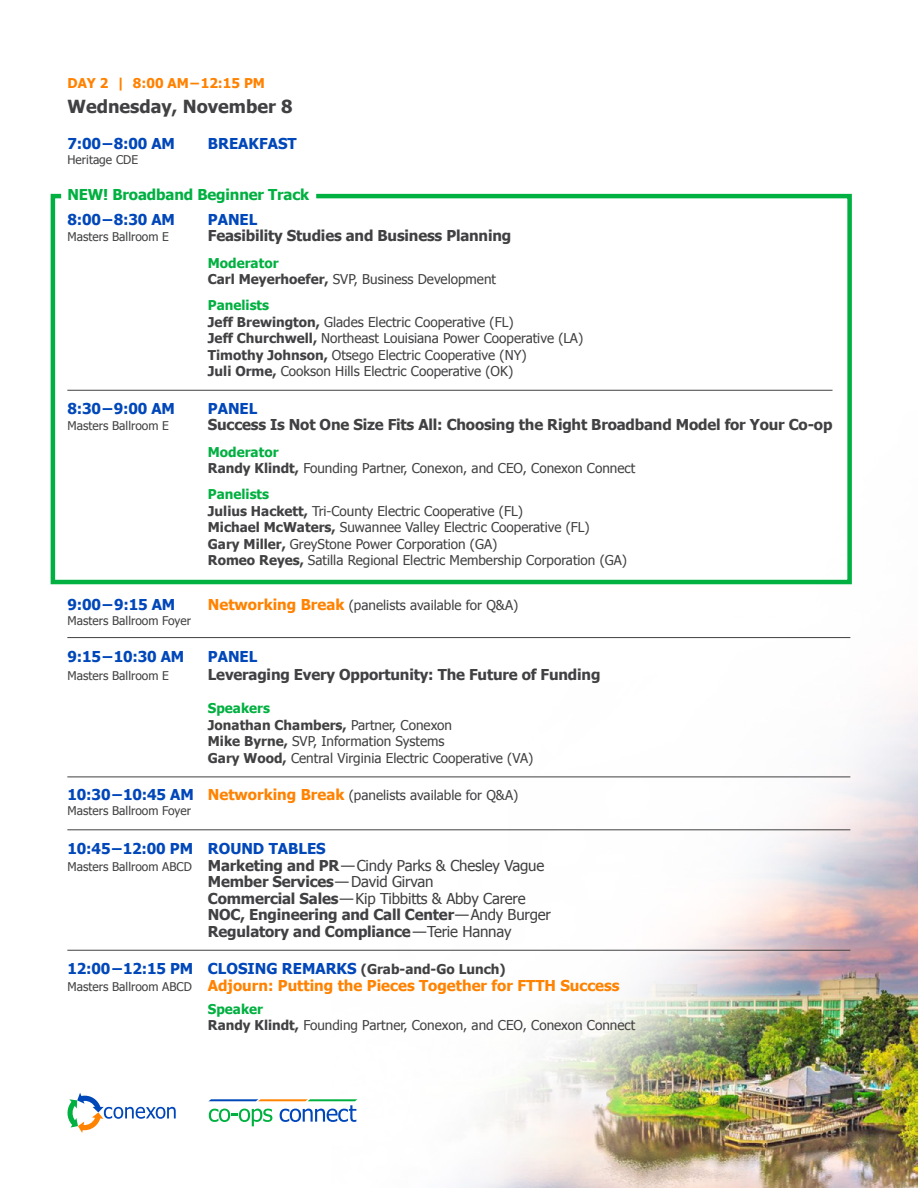
<style>
.page{position:relative;width:918px;height:1188px;background:#fff}
.page>*{position:absolute;margin:0;border:0;box-sizing:border-box;transform-origin:0 0}
.t1{font:700 18px "Tahoma";color:#414042}
.t2{font:700 15px "Tahoma";letter-spacing:-.01em;color:#414042}
.t3{font:700 15px/16.5px "Tahoma";color:#ff8200}
.t4{font:700 15px "Tahoma";color:#0047ba}
.t5{font:15px "Tahoma";letter-spacing:-.01em;color:#414042}
.t6{font:700 15px "Tahoma";letter-spacing:-.01em;color:#00b040}
.t7{font:13.5px/16.5px "Tahoma";color:#414042}
.t8{font:700 13.5px "Tahoma";color:#ff8200}
.t9{font:12px "Tahoma";color:#414042}
.s1{font-weight:700;color:#00b040}
.s2{font-weight:700}
.s3{font-weight:700;font-size:15px;color:#ff8200}
.s4{font-weight:700;font-size:15px;color:#0047ba}
.s5{font-size:12px}
.s6{font-weight:400}
.s7{color:#0047ba}
.s8{font-size:13.5px;color:#414042}
.s9{font-weight:400;font-size:12px;color:#414042}
</style>
<div class="page">
<img style="left:67px;top:637px;width:851px;height:551px">
<svg style="left:208px;top:1099px;width:149px;height:27px"></svg>
<svg style="left:67px;top:1093px;width:109px;height:40px"></svg>
<hr style="left:67px;top:637px;width:783px;height:1px;background:#414042">
<hr style="left:67px;top:829px;width:783px;height:1px;background:#414042">
<hr style="left:67px;top:950px;width:783px;height:1px;background:#414042">
<hr style="left:67px;top:777px;width:783px;height:1px;background:#414042">
<svg style="left:50px;top:193px;width:802px;height:392px"></svg>
<p class="t8" style="left:68px;top:73px;width:199px">DAY 2 | 8:00 AM–12:15 PM</p>
<h1 class="t1" style="left:68px;top:94px;width:227px">Wednesday, November 8</h1>
<p class="t4" style="left:68px;top:133px;width:109px">7:00–8:00 AM</p>
<p class="t4" style="left:208px;top:133px;width:90px">BREAKFAST</p>
<p class="t9" style="left:68px;top:152px;width:72px">Heritage CDE</p>
<p class="t6" style="left:68px;top:184px;width:243px">NEW! Broadband Beginner Track</p>
<p class="t4" style="left:68px;top:209px;width:109px">8:00–8:30 AM</p>
<p class="t4" style="left:208px;top:209px;width:51px">PANEL</p>
<p class="t9" style="left:68px;top:229px;width:103px">Masters Ballroom E</p>
<p class="t2" style="left:208px;top:225px;width:305px">Feasibility Studies and Business Planning</p>
<p class="t7" style="left:208px;top:254px;width:290px"><span class="s1">Moderator<br></span><span class="s2">Carl Meyerhoefer,</span> SVP, Business Development</p>
<p class="t7" style="left:208px;top:297px;width:377px"><span class="s1">Panelists<br></span><span class="s2">Jeff Brewington,</span> Glades Electric Cooperative (FL)<br><span class="s2">Jeff Churchwell,</span> Northeast Louisiana Power Cooperative (LA)<br><span class="s2">Timothy Johnson,</span> Otsego Electric Cooperative (NY)<br><span class="s2">Juli Orme,</span> Cookson Hills Electric Cooperative (OK)</p>
<p class="t4" style="left:68px;top:398px;width:109px">8:30–9:00 AM</p>
<p class="t4" style="left:208px;top:398px;width:51px">PANEL</p>
<p class="t9" style="left:68px;top:418px;width:103px">Masters Ballroom E</p>
<p class="t2" style="left:208px;top:414px;width:626px">Success Is Not One Size Fits All: Choosing the Right Broadband Model for Your Co-op</p>
<p class="t7" style="left:208px;top:443px;width:429px"><span class="s1">Moderator<br></span><span class="s2">Randy Klindt,</span> Founding Partner, Conexon, and CEO, Conexon Connect</p>
<p class="t7" style="left:208px;top:486px;width:421px"><span class="s1">Panelists<br></span><span class="s2">Julius Hackett,</span> Tri-County Electric Cooperative (FL)<br><span class="s2">Michael McWaters,</span> Suwannee Valley Electric Cooperative (FL)<br><span class="s2">Gary Miller,</span> GreyStone Power Corporation (GA)<br><span class="s2">Romeo Reyes,</span> Satilla Regional Electric Membership Corporation (GA)</p>
<p class="t4" style="left:68px;top:594px;width:109px">9:00–9:15 AM</p>
<p class="t7" style="left:208px;top:596px;width:312px"><span class="s3">Networking Break</span> (panelists available for Q&amp;A)</p>
<p class="t9" style="left:68px;top:612px;width:125px">Masters Ballroom Foyer</p>
<p class="t4" style="left:68px;top:646px;width:118px">9:15–10:30 AM</p>
<p class="t4" style="left:208px;top:646px;width:51px">PANEL</p>
<p class="t9" style="left:68px;top:668px;width:103px">Masters Ballroom E</p>
<p class="t2" style="left:208px;top:664px;width:394px">Leveraging Every Opportunity: The Future of Funding</p>
<p class="t7" style="left:208px;top:699px;width:327px"><span class="s1">Speakers<br></span><span class="s2">Jonathan Chambers,</span> Partner, Conexon<br><span class="s2">Mike Byrne,</span> SVP, Information Systems<br><span class="s2">Gary Wood,</span> Central Virginia Electric Cooperative (VA)</p>
<p class="t7" style="left:68px;top:786px;width:452px"><span class="s4">10:30–10:45 AM</span> <span class="s3">Networking Break</span> (panelists available for Q&amp;A)</p>
<p class="t9" style="left:68px;top:803px;width:125px">Masters Ballroom Foyer</p>
<p class="t4" style="left:68px;top:838px;width:260px">10:45–12:00 PM ROUND TABLES</p>
<p class="t5" style="left:68px;top:855px;width:478px"><span class="s5">Masters Ballroom ABCD</span> <span class="s2">Marketing and PR</span>—Cindy Parks &amp; Chesley Vague</p>
<p class="t2" style="left:208px;top:871px;width:227px">Member Services<span class="s6">— David Girvan</span></p>
<p class="t5" style="left:208px;top:888px;width:319px"><span class="s2">Commercial Sales</span>—Kip Tibbitts &amp; Abby Carere</p>
<p class="t2" style="left:208px;top:904px;width:345px">NOC, Engineering and Call Center<span class="s6">—Andy Burger</span></p>
<p class="t2" style="left:208px;top:921px;width:305px">Regulatory and Compliance<span class="s6">—Terie Hannay</span></p>
<p class="t3" style="left:67px;top:959px;width:554px"><span class="s7">12:00–12:15 PM CLOSING REMARKS</span> <span class="s8">(Grab-and-Go Lunch)<br></span><span class="s9">Masters Ballroom ABCD</span> Adjourn: Putting the Pieces Together for FTTH Success</p>
<p class="t7" style="left:208px;top:1000px;width:429px"><span class="s1">Speaker<br></span><span class="s2">Randy Klindt,</span> Founding Partner, Conexon, and CEO, Conexon Connect</p>
</div>
